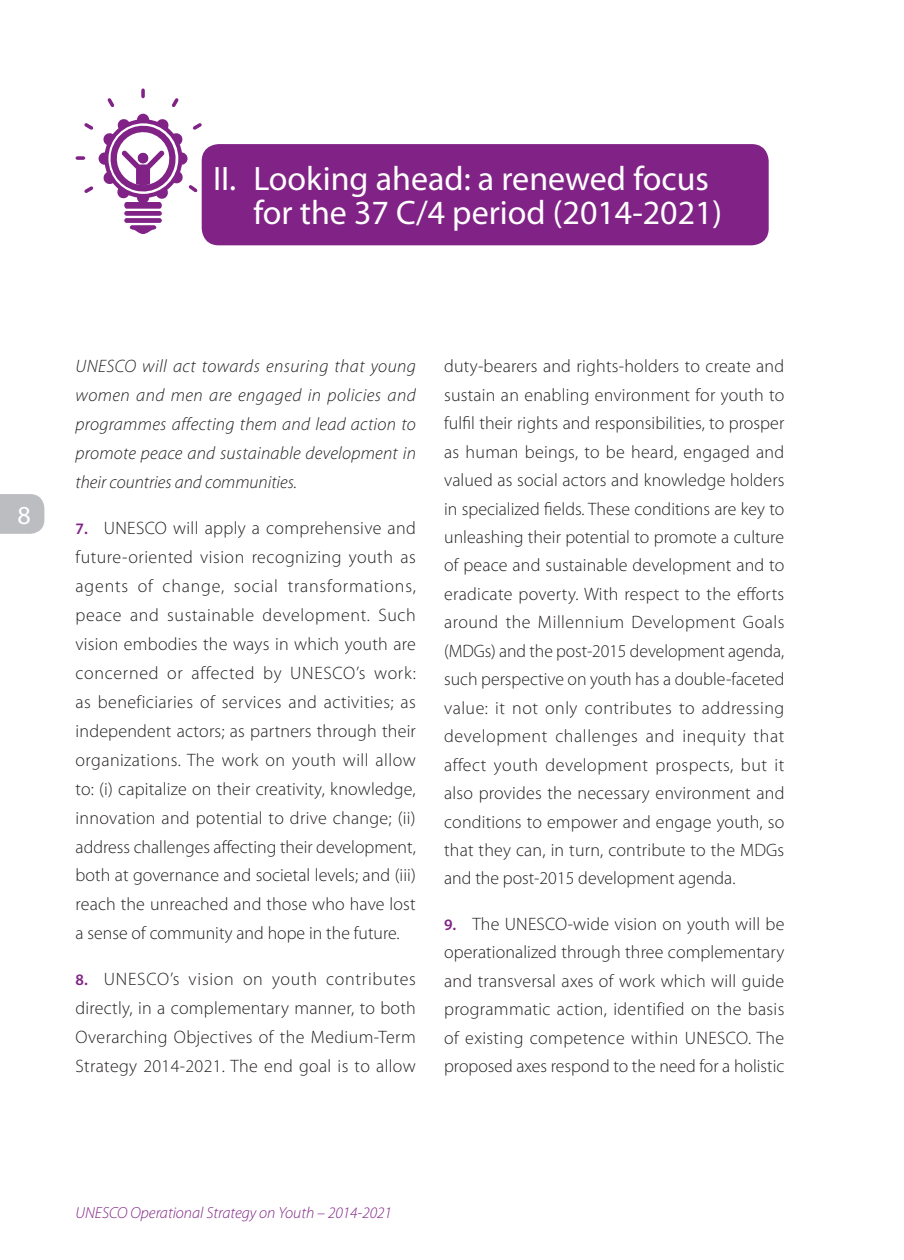
<style>
.page{position:relative;width:904px;height:1260px;background:#fff}
.page>*{position:absolute;margin:0;border:0;box-sizing:border-box;transform-origin:0 0}
.t1{font:34px/34px "Myriad Pro";color:#fff}
.t2{font:26px "Myriad Pro";color:#fff}
.t3{font:300 18px/28.4px "Myriad Pro";color:#231f20;text-align:justify}
.t4{font:italic 300 18px/29px "Myriad Pro";color:#231f20;text-align:justify}
.t5{font:italic 300 16px "Myriad Pro";color:#812386}
.s1{font-weight:600;font-size:16px;color:#812386}
</style>
<div class="page">
<div style="left:0;top:494px;width:44px;height:39px;background:#bcbdc0"></div>
<div style="left:124px;top:211px;width:38px;height:5px;background:#812386;border-radius:2px"></div>
<div style="left:124px;top:218px;width:38px;height:5px;background:#812386;border-radius:2px"></div>
<svg style="left:130px;top:225px;width:26px;height:9px"></svg>
<div style="left:124px;top:202px;width:38px;height:7px;background:#812386;border-radius:3px"></div>
<svg style="left:107px;top:98px;width:7px;height:9px"></svg>
<svg style="left:172px;top:98px;width:7px;height:9px"></svg>
<svg style="left:84px;top:186px;width:9px;height:7px"></svg>
<svg style="left:84px;top:123px;width:9px;height:7px"></svg>
<svg style="left:76px;top:156px;width:9px;height:4px"></svg>
<svg style="left:141px;top:88px;width:4px;height:10px"></svg>
<svg style="left:99px;top:114px;width:103px;height:89px"></svg>
<div style="left:202px;top:144px;width:567px;height:101px;background:#812386;border-radius:17px"></div>
<h1 class="t1" style="left:253px;top:164px;width:470px;text-indent:-40px">II. Looking ahead: a renewed focus for the 37 C/4 period (2014-2021)</h1>
<h2 class="t2" style="left:18px;top:505px;width:15px">8</h2>
<p class="t4" style="left:76px;top:351px;width:342px">UNESCO will act towards ensuring that young women and men are engaged in policies and programmes affecting them and lead action to promote peace and sustainable development in their countries and communities.</p>
<p class="t3" style="left:76px;top:515px;width:342px;line-height:29px"><span class="s1">7.</span> UNESCO will apply a comprehensive and future-oriented vision recognizing youth as agents of change, social transformations, peace and sustainable development. Such vision embodies the ways in which youth are concerned or affected by UNESCO’s work: as beneficiaries of services and activities; as independent actors; as partners through their organizations. The work on youth will allow to: (i) capitalize on their creativity, knowledge, innovation and potential to drive change; (ii) address challenges affecting their development, both at governance and societal levels; and (iii) reach the unreached and those who have lost a sense of community and hope in the future.</p>
<p class="t3" style="left:76px;top:966px;width:342px;line-height:29px"><span class="s1">8.</span> UNESCO’s vision on youth contributes directly, in a complementary manner, to both Overarching Objectives of the Medium-Term Strategy 2014-2021. The end goal is to allow</p>
<p class="t3" style="left:444px;top:354px;width:342px">duty-bearers and rights-holders to create and sustain an enabling environment for youth to fulfil their rights and responsibilities, to prosper as human beings, to be heard, engaged and valued as social actors and knowledge holders in specialized fields. These conditions are key to unleashing their potential to promote a culture of peace and sustainable development and to eradicate poverty. With respect to the efforts around the Millennium Development Goals (MDGs) and the post-2015 development agenda, such perspective on youth has a double-faceted value: it not only contributes to addressing development challenges and inequity that affect youth development prospects, but it also provides the necessary environment and conditions to empower and engage youth, so that they can, in turn, contribute to the MDGs and the post-2015 development agenda.</p>
<p class="t3" style="left:444px;top:911px;width:342px"><span class="s1">9.</span> The UNESCO-wide vision on youth will be operationalized through three complementary and transversal axes of work which will guide programmatic action, identified on the basis of existing competence within UNESCO. The proposed axes respond to the need for a holistic</p>
<p class="t5" style="left:76px;top:1202px;width:318px">UNESCO Operational Strategy on Youth – 2014-2021</p>
</div>
